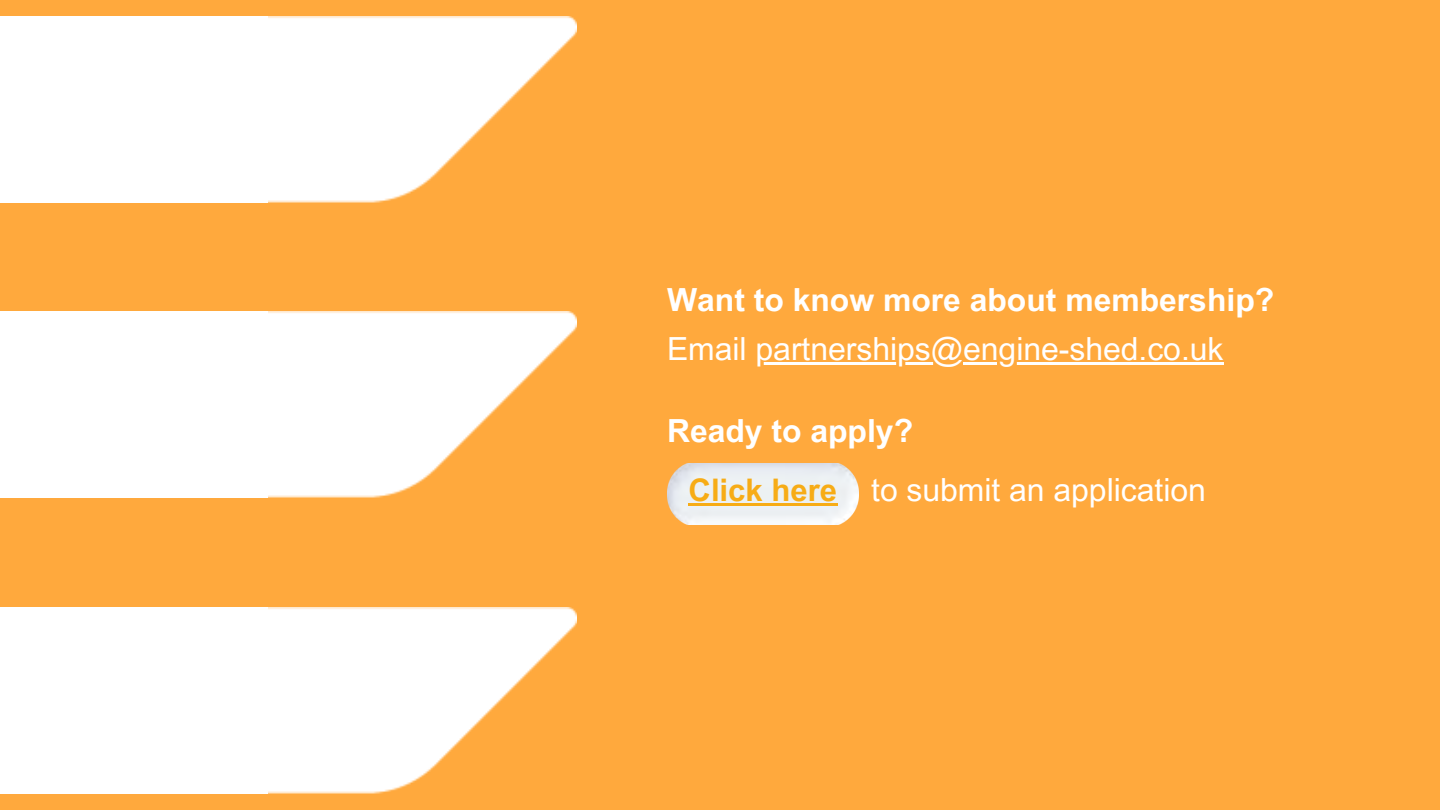
<style>
.page{position:relative;width:1440px;height:810px;background:#ffa93d}
.page>*{position:absolute;margin:0;border:0;box-sizing:border-box;transform-origin:0 0}
.t1{font:31.9px "Arial MT Pro";color:#fff}
.t2{font:700 31.9px "Arial MT Pro";color:#fff}
.t3{font:700 31.1px "Arial MT Pro";color:#f7ac16}
</style>
<div class="page">
<hr style="left:756px;top:362px;width:467px;height:3px;background:#fff">
<img style="left:667px;top:464px;width:191px;height:60px">
<hr style="left:689px;top:503px;width:22px;height:3px;background:#f7ac16">
<hr style="left:711px;top:503px;width:126px;height:3px;background:#f7ac16">
<img style="left:0;top:312px;width:577px;height:186px">
<img style="left:0;top:607px;width:577px;height:187px">
<img style="left:0;top:16px;width:577px;height:187px">
<p class="t2" style="left:667px;top:288px;width:609px">Want to know more about membership?</p>
<p class="t1" style="left:667px;top:337px;width:558px">Email partnerships@engine-shed.co.uk</p>
<p class="t2" style="left:667px;top:418px;width:248px">Ready to apply?</p>
<h1 class="t3" style="left:689px;top:478px;width:150px">Click here</h1>
<p class="t1" style="left:871px;top:478px;width:336px">to submit an application</p>
</div>
